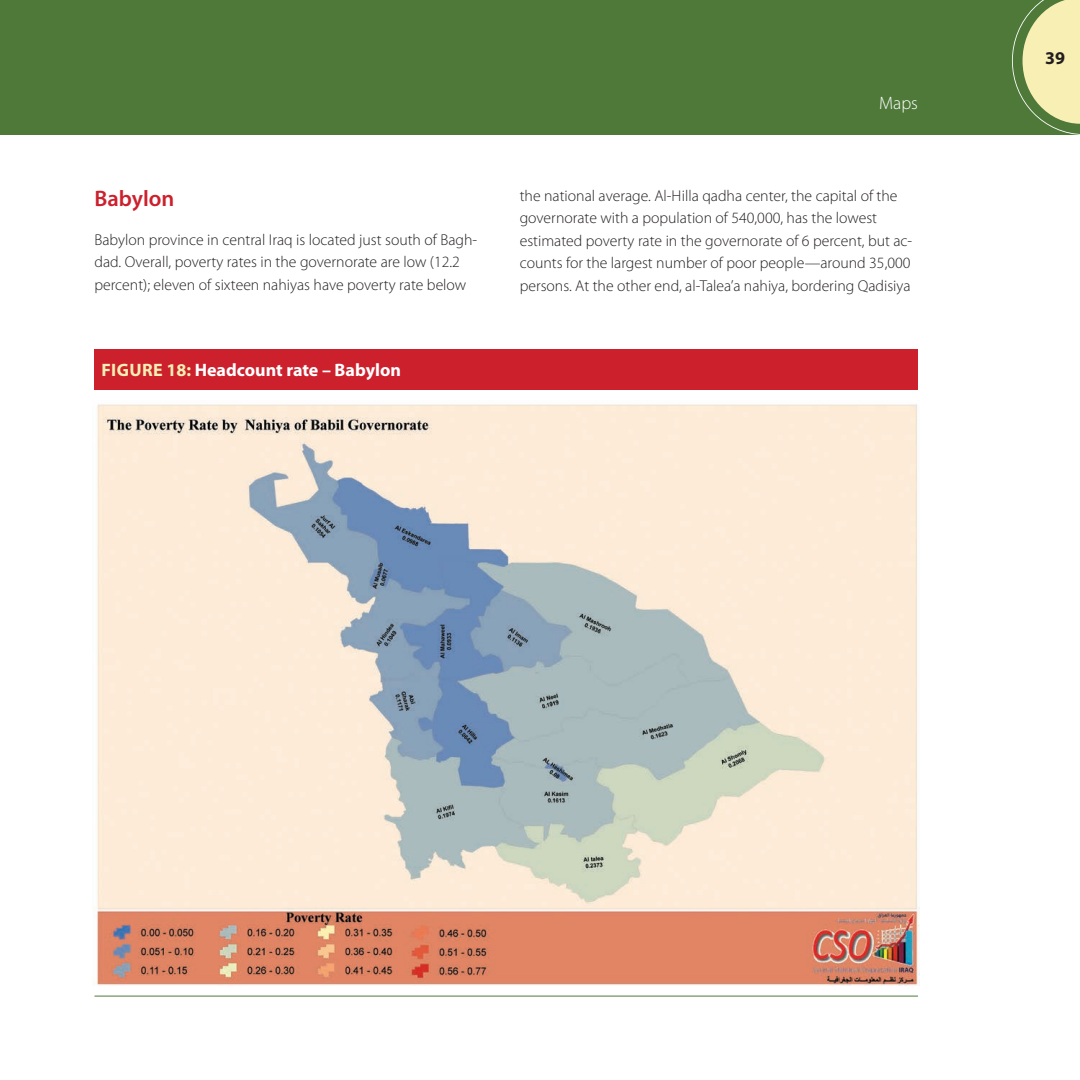
<style>
.page{position:relative;width:1080px;height:1080px;background:#fff}
.page>*{position:absolute;margin:0;border:0;box-sizing:border-box;transform-origin:0 0}
.t1{font:600 22.5px "Myriad Pro";color:#cd202d}
.t2{font:700 18px "Myriad Pro";color:#fff}
.t3{font:300 18px "Myriad Pro";color:#fff}
.t4{font:700 18px "Myriad Pro";color:#231f20}
.t5{font:300 15.75px/22.5px "Myriad Pro";color:#231f20}
.s1{color:#f7efb3}
</style>
<div class="page">
<div style="left:0;top:0;width:1080px;height:135px;background:#4e7939"></div>
<svg style="left:1012px;top:0;width:68px;height:135px"></svg>
<div style="left:94px;top:349px;width:824px;height:41px;background:#cd202d"></div>
<hr style="left:94px;top:996px;width:824px;height:1px;background:#4e7939">
<img style="left:94px;top:404px;width:826px;height:582px">
<h1 class="t1" style="left:94px;top:184px;width:82px">Babylon</h1>
<p class="t5" style="left:94px;top:228px;width:384px">Babylon province in central Iraq is located just south of Bagh&shy;dad. Overall, poverty rates in the governorate are low (12.2 percent); eleven of sixteen nahiyas have poverty rate below</p>
<p class="t2" style="left:101px;top:358px;width:301px"><span class="s1">FIGURE 18:</span> Headcount rate – Babylon</p>
<p class="t3" style="left:879px;top:92px;width:40px">Maps</p>
<p class="t5" style="left:520px;top:184px;width:394px">the national average. Al-Hilla qadha center, the capital of the governorate with a population of 540,000, has the lowest estimated poverty rate in the governorate of 6 percent, but ac&shy;counts for the largest number of poor people—around 35,000 persons. At the other end, al-Talea’a nahiya, bordering Qadisiya</p>
<p class="t4" style="left:1045px;top:46px;width:21px">39</p>
</div>
